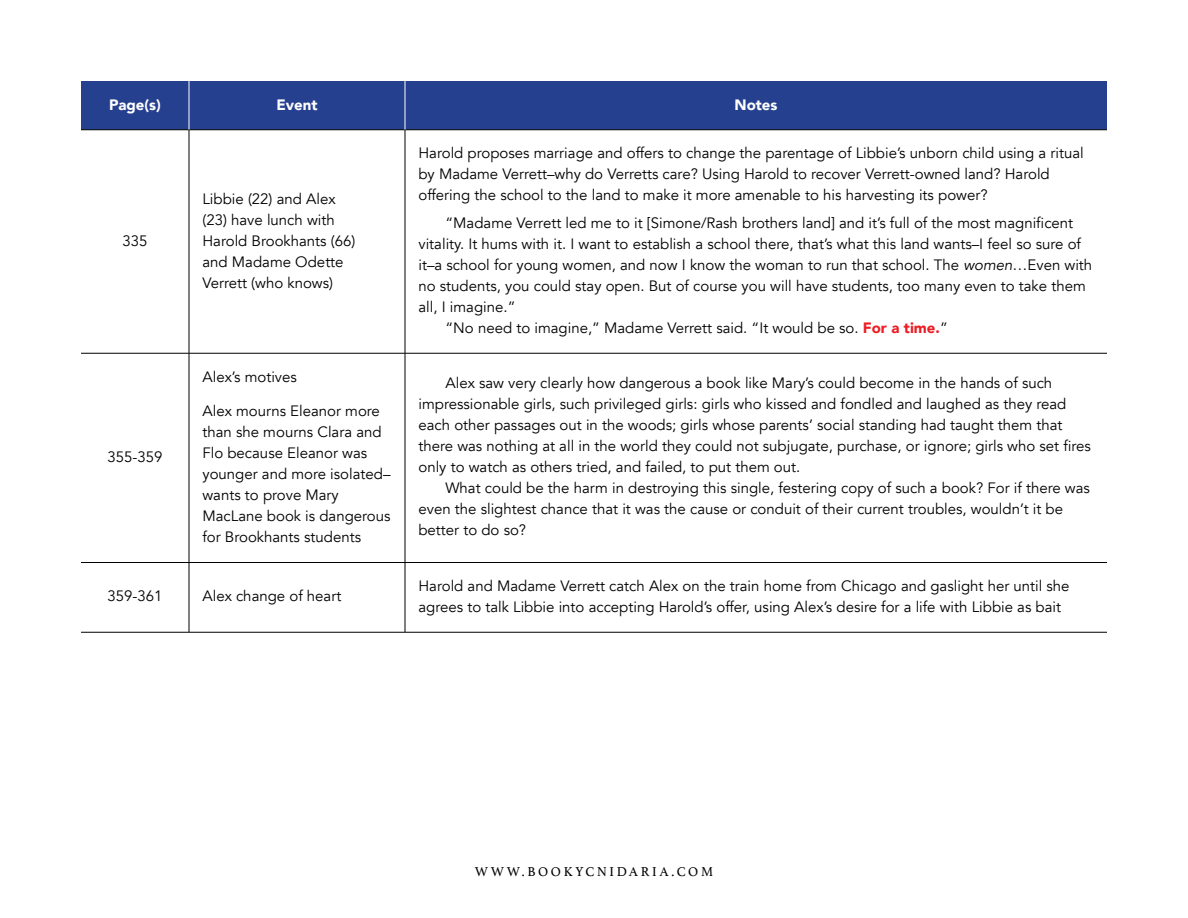
<style>
.page{position:relative;width:1188px;height:918px;background:#fff}
.page>*{position:absolute;margin:0;border:0;box-sizing:border-box;transform-origin:0 0}
.t1{font:15px/21px "Avenir";color:#000}
.t2{font:900 15px "Avenir";color:#fff}
.t3{font:13.5px "Athelas";letter-spacing:.2em;color:#000}
.s1{font-style:italic}
.s2{font-weight:900;color:#ed1d24}
</style>
<div class="page">
<div style="left:81px;top:81px;width:1026px;height:48px;background:#25408f"></div>
<hr style="left:81px;top:353px;width:108px;height:1px;background:#000">
<hr style="left:189px;top:353px;width:216px;height:1px;background:#000">
<hr style="left:405px;top:353px;width:702px;height:1px;background:#000">
<hr style="left:81px;top:562px;width:108px;height:1px;background:#000">
<hr style="left:189px;top:562px;width:216px;height:1px;background:#000">
<hr style="left:405px;top:562px;width:702px;height:1px;background:#000">
<hr style="left:81px;top:632px;width:108px;height:1px;background:#000">
<hr style="left:189px;top:632px;width:216px;height:1px;background:#000">
<hr style="left:405px;top:632px;width:702px;height:1px;background:#000">
<hr style="left:81px;top:129px;width:108px;height:1px;background:#000">
<hr style="left:189px;top:129px;width:216px;height:1px;background:#000">
<hr style="left:189px;top:130px;width:1px;height:223px;background:#000">
<hr style="left:405px;top:129px;width:702px;height:1px;background:#000">
<hr style="left:405px;top:130px;width:1px;height:223px;background:#000">
<hr style="left:189px;top:353px;width:1px;height:209px;background:#000">
<hr style="left:405px;top:353px;width:1px;height:209px;background:#000">
<hr style="left:189px;top:563px;width:1px;height:69px;background:#000">
<hr style="left:405px;top:563px;width:1px;height:69px;background:#000">
<hr style="left:189px;top:81px;width:1px;height:49px;background:#fff">
<hr style="left:405px;top:81px;width:1px;height:49px;background:#fff">
<p class="t2" style="left:109px;top:91px;width:53px">Page(s)</p>
<p class="t2" style="left:276px;top:91px;width:43px">Event</p>
<p class="t2" style="left:734px;top:91px;width:45px">Notes</p>
<p class="t1" style="left:122px;top:230px;width:27px">335</p>
<p class="t1" style="left:107px;top:447px;width:57px">355-359</p>
<p class="t1" style="left:202px;top:188px;width:154px">Libbie (22) and Alex (23) have lunch with<br>Harold Brookhants (66) and Madame Odette<br>Verrett (who knows)</p>
<p class="t1" style="left:202px;top:366px;width:96px">Alex’s motives</p>
<p class="t1" style="left:202px;top:401px;width:190px">Alex mourns Eleanor more than she mourns Clara and<br>Flo because Eleanor was younger and more isolated– wants to prove Mary<br>MacLane book is dangerous for Brookhants students</p>
<p class="t1" style="left:418px;top:143px;width:667px">Harold proposes marriage and offers to change the parentage of Libbie’s unborn child using a ritual by Madame Verrett–why do Verretts care? Using Harold to recover Verrett-owned land? Harold offering the school to the land to make it more amenable to his harvesting its power?</p>
<p class="t1" style="left:445px;top:213px;width:629px">“Madame Verrett led me to it [Simone/Rash brothers land] and it’s full of the most magnificent</p>
<p class="t1" style="left:418px;top:234px;width:664px">vitality. It hums with it. I want to establish a school there, that’s what this land wants–I feel so sure of</p>
<p class="t1" style="left:418px;top:255px;width:675px">it–a school for young women, and now I know the woman to run that school. The <span class="s1">women</span>…Even with</p>
<p class="t1" style="left:418px;top:276px;width:669px">no students, you could stay open. But of course you will have students, too many even to take them</p>
<p class="t1" style="left:418px;top:297px;width:99px">all, I imagine.”</p>
<p class="t1" style="left:445px;top:318px;width:504px">“No need to imagine,” Madame Verrett said. “It would be so. <span class="s2">For a time.</span>”</p>
<p class="t1" style="left:418px;top:373px;width:674px;text-indent:27px">Alex saw very clearly how dangerous a book like Mary’s could become in the hands of such impressionable girls, such privileged girls: girls who kissed and fondled and laughed as they read each other passages out in the woods; girls whose parents’ social standing had taught them that there was nothing at all in the world they could not subjugate, purchase, or ignore; girls who set fires only to watch as others tried, and failed, to put them out.</p>
<p class="t1" style="left:418px;top:478px;width:673px;text-indent:27px">What could be the harm in destroying this single, festering copy of such a book? For if there was even the slightest chance that it was the cause or conduit of their current troubles, wouldn’t it be better to do so?</p>
<p class="t1" style="left:107px;top:586px;width:57px">359-361</p>
<p class="t1" style="left:202px;top:586px;width:140px">Alex change of heart</p>
<p class="t1" style="left:418px;top:576px;width:653px">Harold and Madame Verrett catch Alex on the train home from Chicago and gaslight her until she agrees to talk Libbie into accepting Harold’s offer, using Alex’s desire for a life with Libbie as bait</p>
<p class="t3" style="left:475px;top:861px;width:240px">WWW.BOOKYCNIDARIA.COM</p>
</div>
